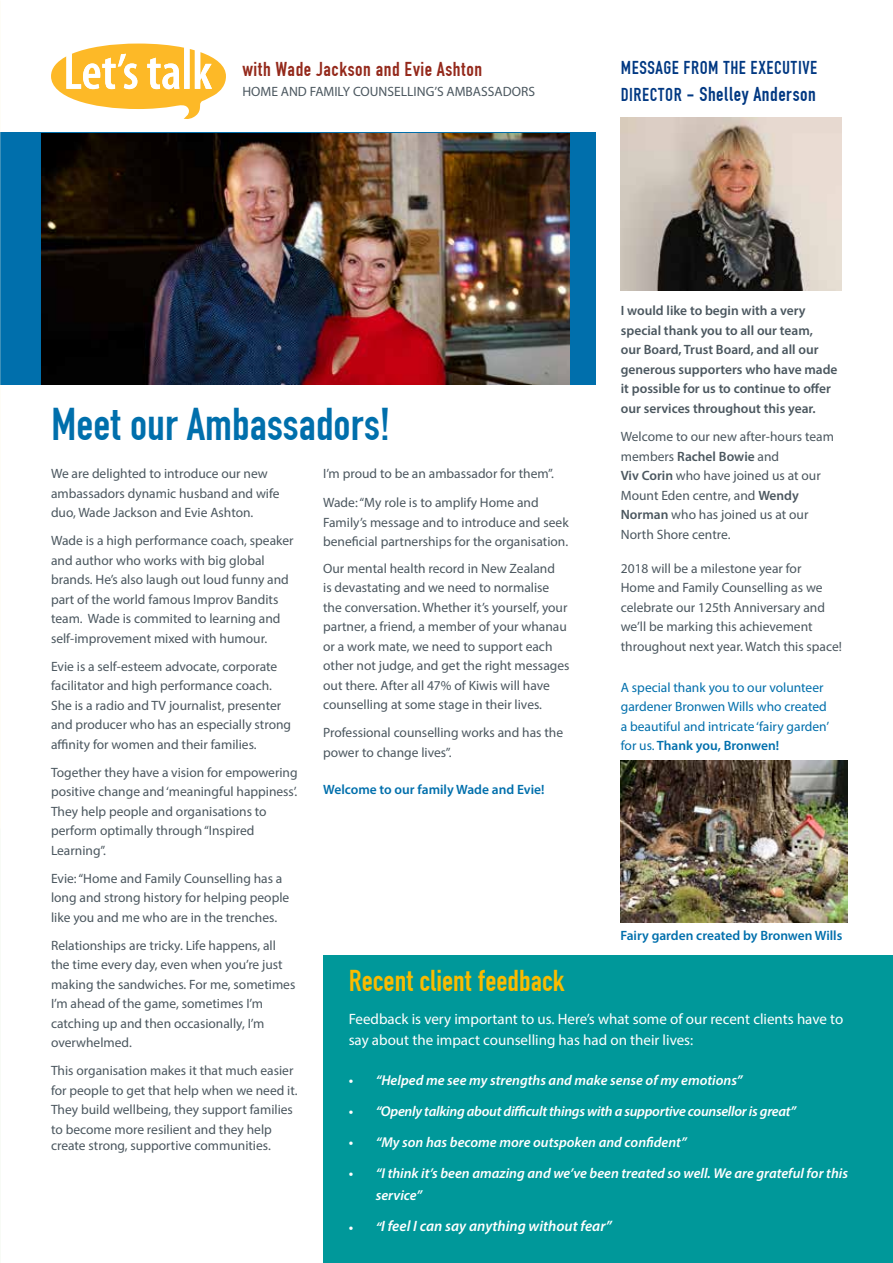
<style>
.page{position:relative;width:893px;height:1263px;background:#fff}
.page>*{position:absolute;margin:0;border:0;box-sizing:border-box;transform-origin:0 0}
.t1{font:48px "DIN 1451 Engschrift Regular";color:#006fac}
.t2{font:31.5px "DIN 1451 Engschrift Regular";color:#fabb00}
.t3{font:21px "DIN 1451 Engschrift Regular";letter-spacing:.025em;color:#94291b}
.t4{font:21px "DIN 1451 Engschrift Regular";letter-spacing:.025em;color:#003882}
.t5{font:19.5px "DIN 1451 Engschrift Regular";letter-spacing:.025em;color:#003882}
.t6{font:15px/21px "Myriad Pro";color:#fff}
.t7{font:italic 600 15px "Myriad Pro";color:#fff}
.t8{font:italic 600 14.25px/22.5px "Myriad Pro";color:#fff}
.t9{font:italic 600 14.25px "Myriad Pro";letter-spacing:-.02em;color:#fff}
.t10{font:13.5px/19.5px "Myriad Pro";color:#4b575f}
.t11{font:600 13.5px/19.5px "Myriad Pro";color:#4b575f}
.t12{font:13.5px/19.5px "Myriad Pro";color:#006fac}
.t13{font:600 13.5px "Myriad Pro";color:#006fac}
.s1{font-size:19.5px}
.s2{font-weight:600}
.s3{font-size:14.25px}
</style>
<div class="page">
<div style="left:0;top:132px;width:595px;height:252px;background:#006fac"></div>
<svg style="left:51px;top:44px;width:175px;height:75px"></svg>
<div style="left:323px;top:956px;width:570px;height:307px;background:#00989a"></div>
<img style="left:620px;top:760px;width:227px;height:162px">
<img style="left:41px;top:133px;width:529px;height:251px">
<img style="left:621px;top:118px;width:221px;height:172px">
<h3 class="t3" style="left:242px;top:57px;width:241px">with Wade Jackson and Evie Ashton</h3>
<p class="t10" style="left:242px;top:81px;width:294px">HOME AND FAMILY COUNSELLING’S AMBASSADORS</p>
<h3 class="t5" style="left:621px;top:56px;width:198px">MESSAGE FROM THE EXECUTIVE</h3>
<h3 class="t4" style="left:621px;top:82px;width:197px"><span class="s1">DIRECTOR</span> - Shelley Anderson</h3>
<p class="t11" style="left:621px;top:301px;width:218px">I would like to begin with a very special thank you to all our team,<br>our Board, Trust Board, and all our generous supporters who have made it possible for us to continue to offer our services throughout this year.</p>
<p class="t10" style="left:621px;top:427px;width:215px">Welcome to our new after-hours team members <span class="s2">Rachel Bowie</span> and<br><span class="s2">Viv Corin</span> who have joined us at our<br>Mount Eden centre, and <span class="s2">Wendy<br>Norman</span> who has joined us at our<br>North Shore centre.</p>
<p class="t10" style="left:621px;top:558px;width:223px">2018 will be a milestone year for<br>Home and Family Counselling as we celebrate our 125th Anniversary and we’ll be marking this achievement throughout next year. Watch this space!</p>
<h1 class="t1" style="left:51px;top:396px;width:341px">Meet our Ambassadors!</h1>
<p class="t10" style="left:323px;top:458px;width:232px;line-height:29.5px">I’m proud to be an ambassador for them”.<br>Wade: “My role is to amplify Home and</p>
<p class="t10" style="left:323px;top:512px;width:247px">Family’s message and to introduce and seek beneficial partnerships for the organisation.</p>
<p class="t10" style="left:323px;top:558px;width:248px">Our mental health record in New Zealand<br>is devastating and we need to normalise the conversation. Whether it’s yourself, your partner, a friend, a member of your whanau or a work mate, we need to support each other not judge, and get the right messages out there. After all 47% of Kiwis will have counselling at some stage in their lives.</p>
<p class="t10" style="left:323px;top:723px;width:241px">Professional counselling works and has the power to change lives”.</p>
<p class="t13" style="left:323px;top:780px;width:223px">Welcome to our family Wade and Evie!</p>
<p class="t10" style="left:51px;top:464px;width:230px">We are delighted to introduce our new ambassadors dynamic husband and wife duo, Wade Jackson and Evie Ashton.</p>
<p class="t10" style="left:51px;top:531px;width:244px">Wade is a high performance coach, speaker and author who works with big global brands. He’s also laugh out loud funny and part of the world famous Improv Bandits team. Wade is commited to learning and self-improvement mixed with humour.</p>
<p class="t10" style="left:51px;top:656px;width:242px">Evie is a self-esteem advocate, corporate facilitator and high performance coach.<br>She is a radio and TV journalist, presenter and producer who has an especially strong affinity for women and their families.</p>
<p class="t10" style="left:51px;top:762px;width:248px">Together they have a vision for empowering positive change and ‘meaningful happiness’.<br>They help people and organisations to perform optimally through “Inspired Learning”.</p>
<p class="t10" style="left:51px;top:868px;width:240px">Evie: “Home and Family Counselling has a long and strong history for helping people like you and me who are in the trenches.</p>
<p class="t10" style="left:51px;top:935px;width:246px">Relationships are tricky. Life happens, all the time every day, even when you’re just making the sandwiches. For me, sometimes I’m ahead of the game, sometimes I’m catching up and then occasionally, I’m overwhelmed.</p>
<p class="t10" style="left:51px;top:1061px;width:248px">This organisation makes it that much easier for people to get that help when we need it.<br>They build wellbeing, they support families to become more resilient and they help</p>
<p class="t10" style="left:51px;top:1135px;width:221px">create strong, supportive communities.</p>
<p class="t12" style="left:621px;top:677px;width:210px">A special thank you to our volunteer gardener Bronwen Wills who created a beautiful and intricate ‘fairy garden’ for us. <span class="s2">Thank you, Bronwen!</span></p>
<p class="t13" style="left:620px;top:927px;width:223px">Fairy garden created by Bronwen Wills</p>
<h2 class="t2" style="left:349px;top:962px;width:218px">Recent client feedback</h2>
<p class="t6" style="left:349px;top:1009px;width:496px">Feedback is very important to us. Here’s what some of our recent clients have to say about the impact counselling has had on their lives:</p>
<p class="t8" style="left:349px;top:1068px;width:395px">• “Helped me see my strengths and make sense of my emotions”</p>
<p class="t9" style="left:349px;top:1102px;width:449px">• “Openly talking about difficult things with a supportive counsellor is great”</p>
<p class="t8" style="left:349px;top:1130px;width:340px">• “My son has become more outspoken and confident”</p>
<p class="t8" style="left:376px;top:1161px;width:474px;text-indent:-27px">• “I think it’s been amazing and we’ve been treated so well. We are grateful for this service”</p>
<p class="t7" style="left:349px;top:1217px;width:265px"><span class="s3">• “</span>I feel I can say anything without fear”</p>
</div>
